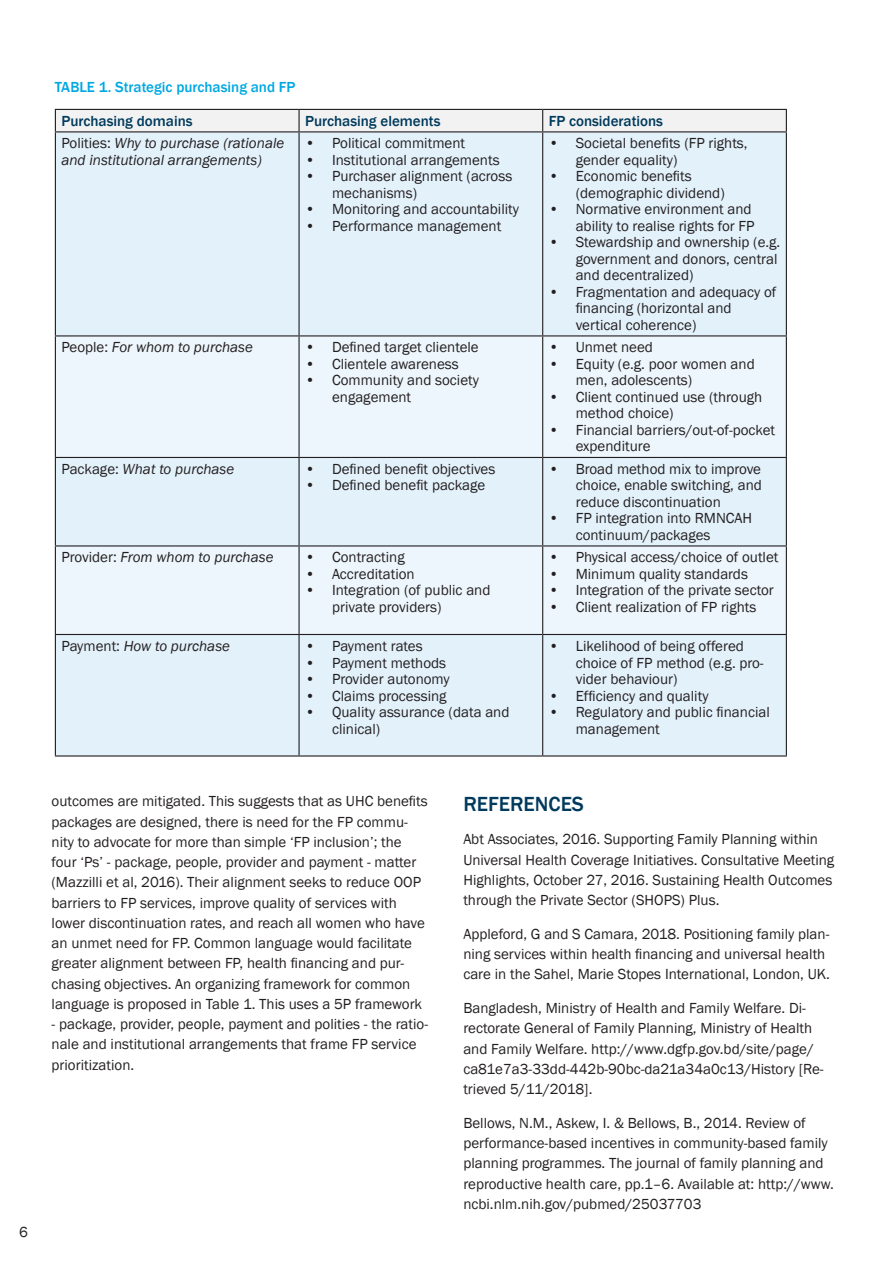
<style>
.page{position:relative;width:893px;height:1263px;background:#fff}
.page>*{position:absolute;margin:0;border:0;box-sizing:border-box;transform-origin:0 0}
.t1{font:500 21px "Franklin Gothic";color:#003a5d}
.t2{font:15px/20.2px "Franklin Gothic";color:#231f20}
.t3{font:italic 15px/16.5px "Franklin Gothic";color:#231f20}
.t4{font:500 15px "Franklin Gothic";color:#003a5d}
.t5{font:500 15px "Franklin Gothic";color:#00a8e2}
.s1{font-style:normal}
</style>
<div class="page">
<div style="left:56px;top:132px;width:730px;height:623px;background:#e3f1fb"></div>
<svg style="left:56px;top:336px;width:730px;height:298px;background:#e9f3fa"></svg>
<div style="left:55px;top:109px;width:732px;height:22px;background:#f1f2f1"></div>
<hr style="left:55px;top:131px;width:244px;height:1px;background:#231f20">
<hr style="left:55px;top:132px;width:1px;height:203px;background:#231f20">
<hr style="left:299px;top:131px;width:244px;height:1px;background:#231f20">
<hr style="left:298px;top:132px;width:2px;height:203px;background:#231f20">
<hr style="left:543px;top:131px;width:244px;height:1px;background:#231f20">
<hr style="left:542px;top:132px;width:1px;height:203px;background:#231f20">
<hr style="left:786px;top:132px;width:1px;height:203px;background:#231f20">
<hr style="left:55px;top:335px;width:244px;height:1px;background:#231f20">
<hr style="left:55px;top:336px;width:1px;height:121px;background:#231f20">
<hr style="left:299px;top:335px;width:244px;height:1px;background:#231f20">
<hr style="left:298px;top:336px;width:2px;height:121px;background:#231f20">
<hr style="left:543px;top:335px;width:244px;height:1px;background:#231f20">
<hr style="left:542px;top:336px;width:1px;height:121px;background:#231f20">
<hr style="left:786px;top:336px;width:1px;height:121px;background:#231f20">
<hr style="left:55px;top:457px;width:244px;height:1px;background:#231f20">
<hr style="left:55px;top:458px;width:1px;height:87px;background:#231f20">
<hr style="left:299px;top:457px;width:244px;height:1px;background:#231f20">
<hr style="left:298px;top:458px;width:2px;height:87px;background:#231f20">
<hr style="left:543px;top:457px;width:244px;height:1px;background:#231f20">
<hr style="left:542px;top:458px;width:1px;height:87px;background:#231f20">
<hr style="left:786px;top:458px;width:1px;height:87px;background:#231f20">
<hr style="left:55px;top:545px;width:244px;height:1px;background:#231f20">
<hr style="left:55px;top:546px;width:1px;height:88px;background:#231f20">
<hr style="left:299px;top:545px;width:244px;height:1px;background:#231f20">
<hr style="left:298px;top:546px;width:2px;height:88px;background:#231f20">
<hr style="left:543px;top:545px;width:244px;height:1px;background:#231f20">
<hr style="left:542px;top:546px;width:1px;height:88px;background:#231f20">
<hr style="left:786px;top:546px;width:1px;height:88px;background:#231f20">
<hr style="left:55px;top:634px;width:244px;height:1px;background:#231f20">
<hr style="left:55px;top:635px;width:1px;height:120px;background:#231f20">
<hr style="left:299px;top:634px;width:244px;height:1px;background:#231f20">
<hr style="left:298px;top:635px;width:2px;height:120px;background:#231f20">
<hr style="left:543px;top:634px;width:244px;height:1px;background:#231f20">
<hr style="left:542px;top:635px;width:1px;height:120px;background:#231f20">
<hr style="left:786px;top:635px;width:1px;height:120px;background:#231f20">
<hr style="left:55px;top:755px;width:244px;height:1px;background:#231f20">
<hr style="left:299px;top:755px;width:244px;height:1px;background:#231f20">
<hr style="left:543px;top:755px;width:244px;height:1px;background:#231f20">
<p class="t2" style="left:19px;top:1222px;width:10px">6</p>
<p class="t5" style="left:55px;top:77px;width:242px">TABLE 1. Strategic purchasing and FP</p>
<p class="t4" style="left:61px;top:112px;width:133px">Purchasing domains</p>
<p class="t4" style="left:305px;top:112px;width:137px">Purchasing elements</p>
<p class="t4" style="left:549px;top:112px;width:116px">FP considerations</p>
<p class="t3" style="left:61px;top:135px;width:224px"><span class="s1">Polities:</span> Why to purchase (rationale and institutional arrangements)</p>
<p class="t2" style="left:305px;top:134px;width:162px">• Political commitment</p>
<p class="t2" style="left:576px;top:135px;width:173px;line-height:16.5px;text-indent:-27px">• Societal benefits (FP rights, gender equality)</p>
<p class="t2" style="left:576px;top:168px;width:151px;line-height:16.5px;text-indent:-27px">• Economic benefits (demographic dividend)</p>
<p class="t2" style="left:549px;top:201px;width:207px;line-height:16.5px;text-align:right">• Normative environment and ability to realise rights for FP</p>
<p class="t2" style="left:576px;top:234px;width:206px;line-height:16.5px;text-indent:-27px">• Stewardship and ownership (e.g. government and donors, central and decentralized)</p>
<p class="t2" style="left:576px;top:284px;width:202px;line-height:16.5px;text-indent:-27px">• Fragmentation and adequacy of financing (horizontal and vertical coherence)</p>
<p class="t2" style="left:305px;top:150px;width:196px">• Institutional arrangements</p>
<p class="t2" style="left:332px;top:168px;width:182px;line-height:16.5px;text-indent:-27px">• Purchaser alignment (across mechanisms)</p>
<p class="t2" style="left:305px;top:200px;width:215px">• Monitoring and accountability</p>
<p class="t2" style="left:305px;top:216px;width:198px">• Performance management</p>
<p class="t3" style="left:61px;top:339px;width:193px"><span class="s1">People:</span> For whom to purchase</p>
<p class="t2" style="left:305px;top:338px;width:175px">• Defined target clientele</p>
<p class="t2" style="left:305px;top:354px;width:155px">• Clientele awareness</p>
<p class="t2" style="left:332px;top:372px;width:148px;line-height:16.5px;text-indent:-27px">• Community and society engagement</p>
<p class="t3" style="left:61px;top:461px;width:174px"><span class="s1">Package:</span> What to purchase</p>
<p class="t2" style="left:305px;top:459px;width:192px">• Defined benefit objectives</p>
<p class="t2" style="left:305px;top:476px;width:182px">• Defined benefit package</p>
<p class="t3" style="left:61px;top:549px;width:214px"><span class="s1">Provider:</span> From whom to purchase</p>
<p class="t2" style="left:305px;top:548px;width:101px">• Contracting</p>
<p class="t2" style="left:305px;top:564px;width:111px">• Accreditation</p>
<p class="t2" style="left:332px;top:582px;width:160px;line-height:16.5px;text-indent:-27px">• Integration (of public and private providers)</p>
<p class="t3" style="left:61px;top:638px;width:170px"><span class="s1">Payment:</span> How to purchase</p>
<p class="t2" style="left:305px;top:636px;width:119px">• Payment rates</p>
<p class="t2" style="left:305px;top:653px;width:143px">• Payment methods</p>
<p class="t2" style="left:305px;top:669px;width:146px">• Provider autonomy</p>
<p class="t2" style="left:305px;top:686px;width:143px">• Claims processing</p>
<p class="t2" style="left:332px;top:704px;width:179px;line-height:16.5px;text-indent:-27px">• Quality assurance (data and clinical)</p>
<p class="t2" style="left:549px;top:338px;width:106px">• Unmet need</p>
<p class="t2" style="left:576px;top:356px;width:181px;line-height:16.5px;text-indent:-27px">• Equity (e.g. poor women and men, adolescents)</p>
<p class="t2" style="left:576px;top:389px;width:188px;line-height:16.5px;text-indent:-27px">• Client continued use (through method choice)</p>
<p class="t2" style="left:576px;top:422px;width:201px;line-height:16.5px;text-indent:-27px">• Financial barriers/out-of-pocket expenditure</p>
<p class="t2" style="left:576px;top:461px;width:188px;line-height:16.5px;text-align:justify;text-indent:-27px">• Broad method mix to improve choice, enable switching, and reduce discontinuation</p>
<p class="t2" style="left:576px;top:510px;width:178px;line-height:16.5px;text-indent:-27px">• FP integration into RMNCAH continuum/packages</p>
<p class="t2" style="left:549px;top:548px;width:231px">• Physical access/choice of outlet</p>
<p class="t2" style="left:549px;top:564px;width:201px">• Minimum quality standards</p>
<p class="t2" style="left:549px;top:581px;width:227px">• Integration of the private sector</p>
<p class="t2" style="left:549px;top:597px;width:209px">• Client realization of FP rights</p>
<p class="t2" style="left:576px;top:638px;width:189px;line-height:16.5px;text-indent:-27px">• Likelihood of being offered choice of FP method (e.g. pro&shy;vider behaviour)</p>
<p class="t2" style="left:549px;top:686px;width:161px">• Efficiency and quality</p>
<p class="t2" style="left:576px;top:704px;width:196px;line-height:16.5px;text-indent:-27px">• Regulatory and public financial management</p>
<p class="t2" style="left:52px;top:791px;width:378px">outcomes are mitigated. This suggests that as UHC benefits packages are designed, there is need for the FP commu&shy;nity to advocate for more than simple ‘FP inclusion’; the four ‘Ps’ - package, people, provider and payment - matter (Mazzilli et al, 2016). Their alignment seeks to reduce OOP barriers to FP services, improve quality of services with lower discontinuation rates, and reach all women who have an unmet need for FP. Common language would facilitate greater alignment between FP, health financing and pur&shy;chasing objectives. An organizing framework for common language is proposed in Table 1. This uses a 5P framework</p>
<p class="t2" style="left:52px;top:1014px;width:378px">- package, provider, people, payment and polities - the ratio&shy;nale and institutional arrangements that frame FP service prioritization.</p>
<p class="t1" style="left:463px;top:791px;width:122px">REFERENCES</p>
<p class="t2" style="left:463px;top:829px;width:372px">Abt Associates, 2016. Supporting Family Planning within Universal Health Coverage Initiatives. Consultative Meeting Highlights, October 27, 2016. Sustaining Health Outcomes through the Private Sector (SHOPS) Plus.</p>
<p class="t2" style="left:463px;top:924px;width:368px">Appleford, G and S Camara, 2018. Positioning family plan&shy;ning services within health financing and universal health care in the Sahel, Marie Stopes International, London, UK.</p>
<p class="t2" style="left:463px;top:998px;width:362px">Bangladesh, Ministry of Health and Family Welfare. Di&shy;rectorate General of Family Planning, Ministry of Health and Family Welfare. http://www.dgfp.gov.bd/site/page/ ca81e7a3-33dd-442b-90bc-da21a34a0c13/History [Re&shy;trieved 5/11/2018].</p>
<p class="t2" style="left:463px;top:1113px;width:372px">Bellows, N.M., Askew, I. &amp; Bellows, B., 2014. Review of performance-based incentives in community-based family planning programmes. The journal of family planning and reproductive health care, pp.1–6. Available at: http://www. ncbi.nlm.nih.gov/pubmed/25037703</p>
</div>
